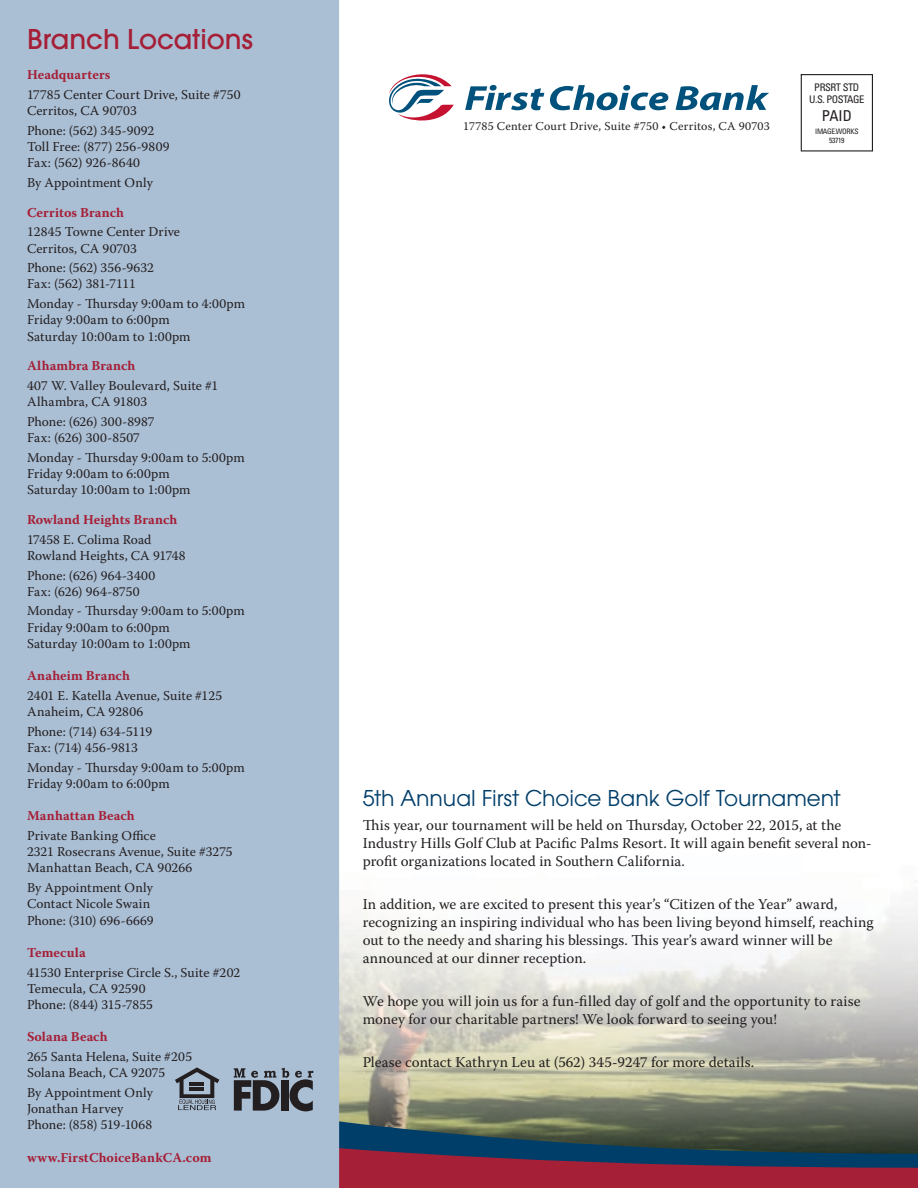
<style>
.page{position:relative;width:918px;height:1188px;background:#fff}
.page>*{position:absolute;margin:0;border:0;box-sizing:border-box;transform-origin:0 0}
.t1{font:500 30px "Avant Garde Gothic Itc T";color:#a51f36}
.t2{font:24px "Avant Garde Gothic Itc T";color:#003e6a}
.t3{font:15px/18px "Warnock Pro";letter-spacing:.005em;color:#231f20}
.t4{font:condensed 15px "Univers";color:#231f20}
.t5{font:13.5px/16.2px "Warnock Pro";letter-spacing:.01em;color:#231f20}
.t6{font:700 13.5px "Warnock Pro";letter-spacing:.01em;color:#a51f36}
.t7{font:12px "Warnock Pro";letter-spacing:.025em;color:#231f20}
.t8{font:condensed 10.5px/12px "Univers";letter-spacing:-.04em;color:#231f20;text-align:center}
.t9{font:condensed 7.5px/9px "Univers";letter-spacing:-.04em;color:#231f20;text-align:center}
</style>
<div class="page">
<svg style="left:339px;top:1056px;width:579px;height:50px;background:#b2b196"></svg>
<svg style="left:339px;top:1106px;width:579px;height:82px;background:#5e444c"></svg>
<svg style="left:389px;top:74px;width:65px;height:47px"></svg>
<svg style="left:465px;top:85px;width:79px;height:25px"></svg>
<svg style="left:550px;top:85px;width:118px;height:25px"></svg>
<svg style="left:676px;top:85px;width:93px;height:25px"></svg>
<div style="left:0;top:0;width:339px;height:1188px;background:#aabed4"></div>
<svg style="left:175px;top:1067px;width:44px;height:43px;background:#798493"></svg>
<svg style="left:234px;top:1068px;width:79px;height:43px;background:#616872"></svg>
<svg style="left:801px;top:74px;width:72px;height:77px"></svg>
<svg style="left:86px;top:299px;width:14px;height:9px"></svg>
<svg style="left:86px;top:452px;width:14px;height:10px"></svg>
<svg style="left:86px;top:606px;width:14px;height:9px"></svg>
<svg style="left:86px;top:762px;width:14px;height:10px"></svg>
<h1 class="t1" style="left:27px;top:22px;width:228px">Branch Locations</h1>
<p class="t6" style="left:27px;top:67px;width:85px">Headquarters</p>
<p class="t5" style="left:27px;top:86px;width:215px">17785 Center Court Drive, Suite #750<br>Cerritos, CA 90703</p>
<p class="t5" style="left:27px;top:122px;width:144px">Phone: (562) 345-9092<br>Toll Free: (877) 256-9809<br>Fax: (562) 926-8640</p>
<p class="t5" style="left:27px;top:174px;width:128px">By Appointment Only</p>
<p class="t6" style="left:27px;top:204px;width:99px">Cerritos Branch</p>
<p class="t5" style="left:27px;top:224px;width:155px">12845 Towne Center Drive<br>Cerritos, CA 90703</p>
<p class="t5" style="left:27px;top:259px;width:128px">Phone: (562) 356-9632<br>Fax: (562) 381-7111</p>
<p class="t5" style="left:27px;top:295px;width:56px">Monday -</p>
<p class="t5" style="left:27px;top:295px;width:220px;text-indent:73px">ursday 9:00am to 4:00pm<br>Friday 9:00am to 6:00pm<br>Saturday 10:00am to 1:00pm</p>
<p class="t6" style="left:27px;top:358px;width:110px">Alhambra Branch</p>
<p class="t5" style="left:27px;top:377px;width:193px">407 W. Valley Boulevard, Suite #1<br>Alhambra, CA 91803</p>
<p class="t5" style="left:27px;top:413px;width:129px">Phone: (626) 300-8987<br>Fax: (626) 300-8507</p>
<p class="t5" style="left:27px;top:449px;width:56px">Monday -</p>
<p class="t5" style="left:27px;top:449px;width:219px;text-indent:73px">ursday 9:00am to 5:00pm<br>Friday 9:00am to 6:00pm<br>Saturday 10:00am to 1:00pm</p>
<p class="t6" style="left:27px;top:511px;width:152px">Rowland Heights Branch</p>
<p class="t5" style="left:27px;top:531px;width:160px">17458 E. Colima Road<br>Rowland Heights, CA 91748</p>
<p class="t5" style="left:27px;top:567px;width:130px">Phone: (626) 964-3400<br>Fax: (626) 964-8750</p>
<p class="t5" style="left:27px;top:603px;width:56px">Monday -</p>
<p class="t5" style="left:27px;top:603px;width:219px;text-indent:73px">ursday 9:00am to 5:00pm<br>Friday 9:00am to 6:00pm<br>Saturday 10:00am to 1:00pm</p>
<p class="t6" style="left:27px;top:668px;width:104px">Anaheim Branch</p>
<p class="t5" style="left:27px;top:687px;width:197px">2401 E. Katella Avenue, Suite #125<br>Anaheim, CA 92806</p>
<p class="t5" style="left:27px;top:723px;width:127px">Phone: (714) 634-5119<br>Fax: (714) 456-9813</p>
<p class="t5" style="left:27px;top:759px;width:56px">Monday -</p>
<p class="t5" style="left:27px;top:759px;width:219px;text-indent:73px">ursday 9:00am to 5:00pm<br>Friday 9:00am to 6:00pm</p>
<p class="t6" style="left:27px;top:808px;width:109px">Manhattan Beach</p>
<p class="t5" style="left:27px;top:827px;width:207px">Private Banking Office<br>2321 Rosecrans Avenue, Suite #3275<br>Manhattan Beach, CA 90266</p>
<p class="t5" style="left:27px;top:879px;width:128px">By Appointment Only<br>Contact Nicole Swain<br>Phone: (310) 696-6669</p>
<p class="t6" style="left:27px;top:944px;width:60px">Temecula</p>
<p class="t5" style="left:27px;top:964px;width:215px">41530 Enterprise Circle S., Suite #202<br>Temecula, CA 92590<br>Phone: (844) 315-7855</p>
<p class="t6" style="left:27px;top:1029px;width:82px">Solana Beach</p>
<p class="t5" style="left:27px;top:1048px;width:167px">265 Santa Helena, Suite #205<br>Solana Beach, CA 92075</p>
<p class="t5" style="left:27px;top:1084px;width:128px">By Appointment Only<br>Jonathan Harvey<br>Phone: (858) 519-1068</p>
<p class="t6" style="left:27px;top:1149px;width:186px">www.FirstChoiceBankCA.com</p>
<p class="t7" style="left:463px;top:119px;width:308px">17785 Center Court Drive, Suite #750 • Cerritos, CA 90703</p>
<p class="t8" style="left:809px;top:81px;width:57px">PRSRT STD<br>U.S. POSTAGE</p>
<p class="t4" style="left:822px;top:106px;width:32px">PAID</p>
<p class="t9" style="left:815px;top:127px;width:45px">IMAGE.WORKS<br>53719</p>
<h2 class="t2" style="left:363px;top:784px;width:479px">5th Annual First Choice Bank Golf Tournament</h2>
<p class="t3" style="left:380px;top:816px;width:244px">is year, our tournament will be held on</p>
<p class="t3" style="left:363px;top:816px;width:511px;text-indent:280px">ursday, October 22, 2015, at the<br>Industry Hills Golf Club at Pacific Palms Resort. It will again benefit several non&shy;profit organizations located in Southern California.</p>
<p class="t3" style="left:363px;top:895px;width:513px">In addition, we are excited to present this year’s “Citizen of the Year” award, recognizing an inspiring individual who has been living beyond himself, reaching out to the needy and sharing his blessings.</p>
<p class="t3" style="left:649px;top:931px;width:186px">is year’s award winner will be</p>
<p class="t3" style="left:363px;top:949px;width:225px">announced at our dinner reception.</p>
<p class="t3" style="left:363px;top:992px;width:499px">We hope you will join us for a fun-filled day of golf and the opportunity to raise money for our charitable partners! We look forward to seeing you!</p>
<p class="t3" style="left:363px;top:1053px;width:393px">Please contact Kathryn Leu at (562) 345-9247 for more details.</p>
</div>
